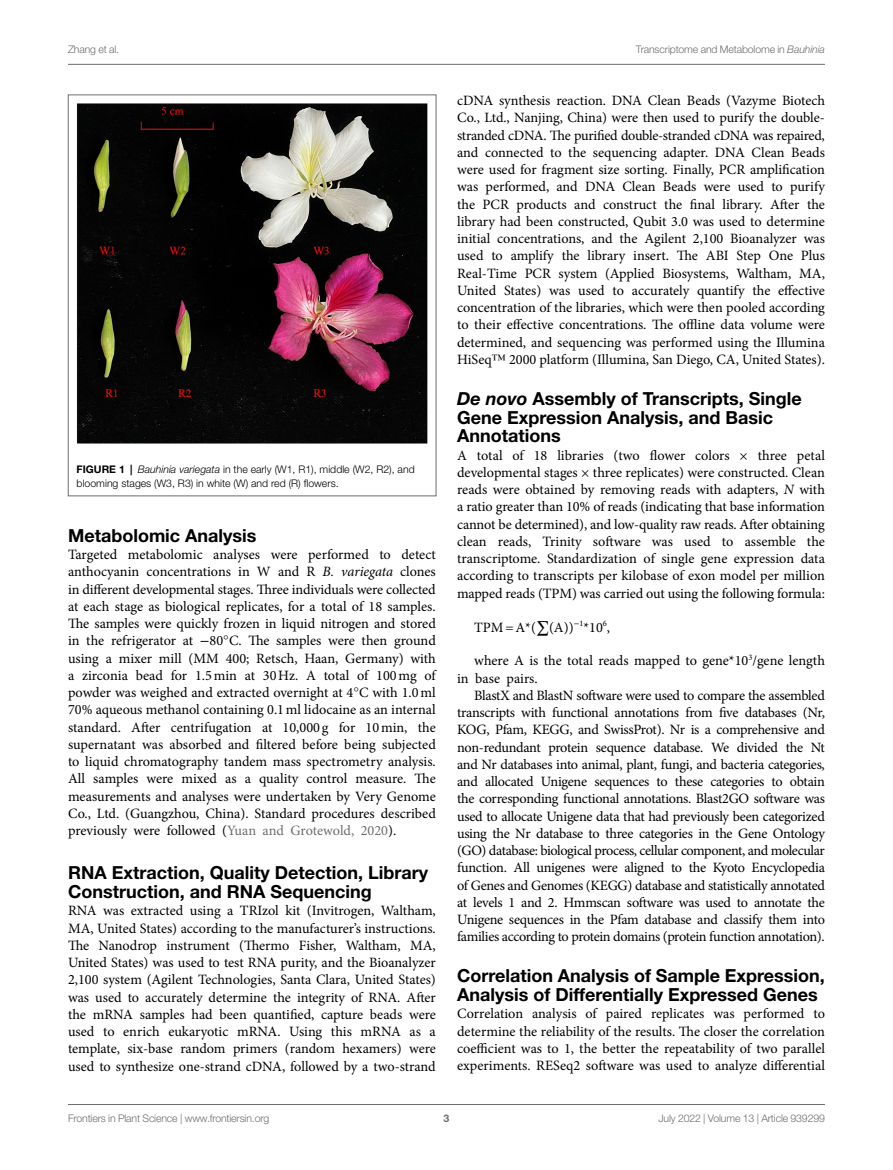
<style>
.page{position:relative;width:893px;height:1170px;background:#fff}
.page>*{position:absolute;margin:0;border:0;box-sizing:border-box;transform-origin:0 0}
.HEAD_2{font:700 18px/18.8px "Helvetica Neue LT Std";color:#000}
.TEXT_FLUSH{font:14.25px/17.2px "Minion Pro";letter-spacing:-.005em;color:#000;text-align:justify}
.TEXT{font:14.25px/17.2px "Minion Pro";letter-spacing:-.015em;color:#000}
.t1{font:300 10.5px "Helvetica Neue LT Std";letter-spacing:-.015em;color:#6d6e71}
.FIG_LEG{font:300 10.5px/14.2px "Helvetica Neue LT Std";color:#000}
.t2{font:700 10.5px "Helvetica Neue LT Std";color:#6d6e71}
.s1{font-style:italic}
.s2{font-weight:700}
.s3{font-family:"STIX General"}
.s4{color:#6d6e71}
</style>
<div class="page">
<hr style="left:68px;top:64px;width:757px;height:1px;background:#6d6e71">
<hr style="left:68px;top:1104px;width:757px;height:1px;background:#6d6e71">
<img style="left:77px;top:103px;width:351px;height:341px">
<div style="left:68px;top:95px;width:368px;height:401px;border:1px solid #6d6e71"></div>
<p class="t1" style="left:68px;top:42px;width:53px">Zhang et al.</p>
<p class="t1" style="left:636px;top:42px;width:190px">Transcriptome and Metabolome in <span class="s1">Bauhinia</span></p>
<p class="FIG_LEG" style="left:77px;top:462px;width:340px"><span class="s2">FIGURE 1 |</span> <span class="s1">Bauhinia variegata</span> in the early (W1, R1), middle (W2, R2), and blooming stages (W3, R3) in white (W) and red (R) flowers.</p>
<p class="HEAD_2" style="left:68px;top:525px;width:190px">Metabolomic Analysis</p>
<p class="TEXT_FLUSH" style="left:68px;top:546px;width:369px">Targeted metabolomic analyses were performed to detect anthocyanin concentrations in W and R <span class="s1">B. variegata</span> clones in different developmental stages. Three individuals were collected at each stage as biological replicates, for a total of 18 samples.<br>The samples were quickly frozen in liquid nitrogen and stored in the refrigerator at <span class="s3">−</span>80<span class="s3">°</span>C. The samples were then ground using a mixer mill (MM 400; Retsch, Haan, Germany) with a zirconia bead for 1.5min at 30Hz. A total of 100mg of powder was weighed and extracted overnight at 4<span class="s3">°</span>C with 1.0ml 70% aqueous methanol containing 0.1ml lidocaine as an internal standard. After centrifugation at 10,000 g for 10min, the supernatant was absorbed and filtered before being subjected to liquid chromatography tandem mass spectrometry analysis.<br>All samples were mixed as a quality control measure. The measurements and analyses were undertaken by Very Genome Co., Ltd. (Guangzhou, China). Standard procedures described previously were followed (<span class="s4">Yuan and Grotewold, 2020</span>).</p>
<p class="HEAD_2" style="left:68px;top:863px;width:361px">RNA Extraction, Quality Detection, Library<br>Construction, and RNA Sequencing</p>
<p class="TEXT_FLUSH" style="left:68px;top:902px;width:369px">RNA was extracted using a TRIzol kit (Invitrogen, Waltham, MA, United States) according to the manufacturer’s instructions.<br>The Nanodrop instrument (Thermo Fisher, Waltham, MA, United States) was used to test RNA purity, and the Bioanalyzer 2,100 system (Agilent Technologies, Santa Clara, United States) was used to accurately determine the integrity of RNA. After the mRNA samples had been quantified, capture beads were used to enrich eukaryotic mRNA. Using this mRNA as a template, six-base random primers (random hexamers) were used to synthesize one-strand cDNA, followed by a two-strand</p>
<p class="TEXT_FLUSH" style="left:457px;top:92px;width:369px">cDNA synthesis reaction. DNA Clean Beads (Vazyme Biotech Co., Ltd., Nanjing, China) were then used to purify the double&shy;stranded cDNA. The purified double-stranded cDNA was repaired, and connected to the sequencing adapter. DNA Clean Beads were used for fragment size sorting. Finally, PCR amplification was performed, and DNA Clean Beads were used to purify the PCR products and construct the final library. After the library had been constructed, Qubit 3.0 was used to determine initial concentrations, and the Agilent 2,100 Bioanalyzer was used to amplify the library insert. The ABI Step One Plus Real-Time PCR system (Applied Biosystems, Waltham, MA, United States) was used to accurately quantify the effective concentration of the libraries, which were then pooled according to their effective concentrations. The offline data volume were determined, and sequencing was performed using the Illumina HiSeq<span class="s3">™</span> 2000 platform (Illumina, San Diego, CA, United States).</p>
<p class="HEAD_2" style="left:457px;top:388px;width:346px"><span class="s1">De novo</span> Assembly of Transcripts, Single<br>Gene Expression Analysis, and Basic<br>Annotations</p>
<p class="TEXT_FLUSH" style="left:457px;top:446px;width:369px">A total of 18 libraries (two flower colors × three petal developmental stages × three replicates) were constructed. Clean reads were obtained by removing reads with adapters, <span class="s1">N</span> with a ratio greater than 10% of reads (indicating that base information cannot be determined), and low-quality raw reads. After obtaining clean reads, Trinity software was used to assemble the transcriptome. Standardization of single gene expression data according to transcripts per kilobase of exon model per million mapped reads (TPM) was carried out using the following formula:</p>
<p class="TEXT" style="left:474px;top:618px;width:138px">TPM=A*(<span class="s3">∑</span>(A))<sup>−</sup><sup>1</sup>*10<sup>6</sup>,</p>
<p class="TEXT" style="left:457px;top:652px;width:369px;text-indent:17px">where A is the total reads mapped to gene*10<sup>3</sup>/gene length in base pairs.</p>
<p class="TEXT" style="left:457px;top:686px;width:369px;text-align:justify;text-indent:17px">BlastX and BlastN software were used to compare the assembled transcripts with functional annotations from five databases (Nr, KOG, Pfam, KEGG, and SwissProt). Nr is a comprehensive and non-redundant protein sequence database. We divided the Nt and Nr databases into animal, plant, fungi, and bacteria categories, and allocated Unigene sequences to these categories to obtain the corresponding functional annotations. Blast2GO software was used to allocate Unigene data that had previously been categorized using the Nr database to three categories in the Gene Ontology (GO) database: biological process, cellular component, and molecular function. All unigenes were aligned to the Kyoto Encyclopedia of Genes and Genomes (KEGG) database and statistically annotated at levels 1 and 2. Hmmscan software was used to annotate the Unigene sequences in the Pfam database and classify them into families according to protein domains (protein function annotation).</p>
<p class="HEAD_2" style="left:457px;top:966px;width:369px">Correlation Analysis of Sample Expression,<br>Analysis of Differentially Expressed Genes</p>
<p class="TEXT_FLUSH" style="left:457px;top:1005px;width:369px">Correlation analysis of paired replicates was performed to determine the reliability of the results. The closer the correlation coefficient was to 1, the better the repeatability of two parallel experiments. RESeq2 software was used to analyze differential</p>
<p class="t1" style="left:68px;top:1111px;width:203px">Frontiers in Plant Science | www.frontiersin.org</p>
<p class="t2" style="left:444px;top:1111px;width:7px">3</p>
<p class="t1" style="left:658px;top:1111px;width:168px">July 2022 | Volume 13 | Article 939299</p>
</div>
